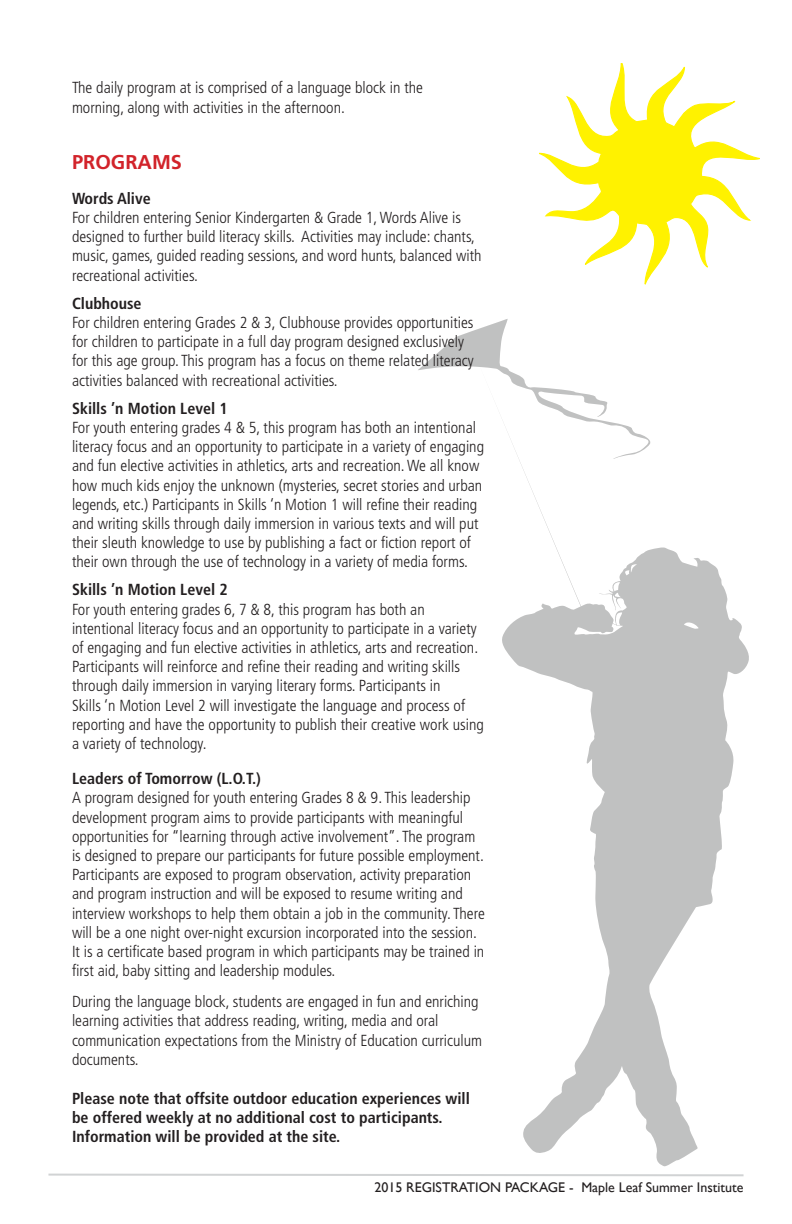
<style>
.page{position:relative;width:792px;height:1224px;background:#fff}
.page>*{position:absolute;margin:0;border:0;box-sizing:border-box;transform-origin:0 0}
.t1{font:700 20px "Frutiger";color:#d2232a}
.t2{font:300 condensed 16px/19.2px "Frutiger";color:#231f20}
.t3{font:700 condensed 16px/19.2px "Frutiger";color:#231f20}
.t4{font:14px "Gill Sans";color:#231f20}
</style>
<div class="page">
<svg style="left:48px;top:1173px;width:696px;height:4px"></svg>
<svg style="left:539px;top:63px;width:221px;height:222px"></svg>
<svg style="left:418px;top:319px;width:331px;height:847px"></svg>
<p class="t2" style="left:72px;top:78px;width:353px">The daily program at is comprised of a language block in the morning, along with activities in the afternoon.</p>
<p class="t1" style="left:72px;top:150px;width:112px">PROGRAMS</p>
<p class="t3" style="left:72px;top:189px;width:80px">Words Alive</p>
<p class="t2" style="left:72px;top:208px;width:411px">For children entering Senior Kindergarten &amp; Grade 1, Words Alive is designed to further build literacy skills. Activities may include: chants, music, games, guided reading sessions, and word hunts, balanced with recreational activities.</p>
<p class="t3" style="left:72px;top:294px;width:71px">Clubhouse</p>
<p class="t2" style="left:72px;top:313px;width:403px">For children entering Grades 2 &amp; 3, Clubhouse provides opportunities for children to participate in a full day program designed exclusively for this age group. This program has a focus on theme related literacy activities balanced with recreational activities.</p>
<p class="t3" style="left:72px;top:399px;width:157px">Skills ’n Motion Level 1</p>
<p class="t2" style="left:72px;top:418px;width:414px">For youth entering grades 4 &amp; 5, this program has both an intentional literacy focus and an opportunity to participate in a variety of engaging and fun elective activities in athletics, arts and recreation. We all know how much kids enjoy the unknown (mysteries, secret stories and urban legends, etc.) Participants in Skills ‘n Motion 1 will refine their reading and writing skills through daily immersion in various texts and will put their sleuth knowledge to use by publishing a fact or fiction report of their own through the use of technology in a variety of media forms.</p>
<p class="t3" style="left:72px;top:580px;width:157px">Skills ’n Motion Level 2</p>
<p class="t2" style="left:72px;top:600px;width:413px">For youth entering grades 6, 7 &amp; 8, this program has both an intentional literacy focus and an opportunity to participate in a variety of engaging and fun elective activities in athletics, arts and recreation.<br>Participants will reinforce and refine their reading and writing skills through daily immersion in varying literary forms. Participants in<br>Skills ‘n Motion Level 2 will investigate the language and process of reporting and have the opportunity to publish their creative work using a variety of technology.</p>
<p class="t3" style="left:72px;top:769px;width:191px">Leaders of Tomorrow (L.O.T.)</p>
<p class="t2" style="left:72px;top:789px;width:414px">A program designed for youth entering Grades 8 &amp; 9. This leadership development program aims to provide participants with meaningful opportunities for “learning through active involvement”. The program is designed to prepare our participants for future possible employment.<br>Participants are exposed to program observation, activity preparation and program instruction and will be exposed to resume writing and interview workshops to help them obtain a job in the community. There will be a one night over-night excursion incorporated into the session.<br>It is a certificate based program in which participants may be trained in first aid, baby sitting and leadership modules.</p>
<p class="t2" style="left:72px;top:992px;width:412px">During the language block, students are engaged in fun and enriching learning activities that address reading, writing, media and oral communication expectations from the Ministry of Education curriculum documents.</p>
<p class="t3" style="left:72px;top:1089px;width:399px">Please note that offsite outdoor education experiences will be offered weekly at no additional cost to participants.<br>Information will be provided at the site.</p>
<p class="t4" style="left:374px;top:1179px;width:371px">2015 REGISTRATION PACKAGE - Maple Leaf Summer Institute</p>
</div>
